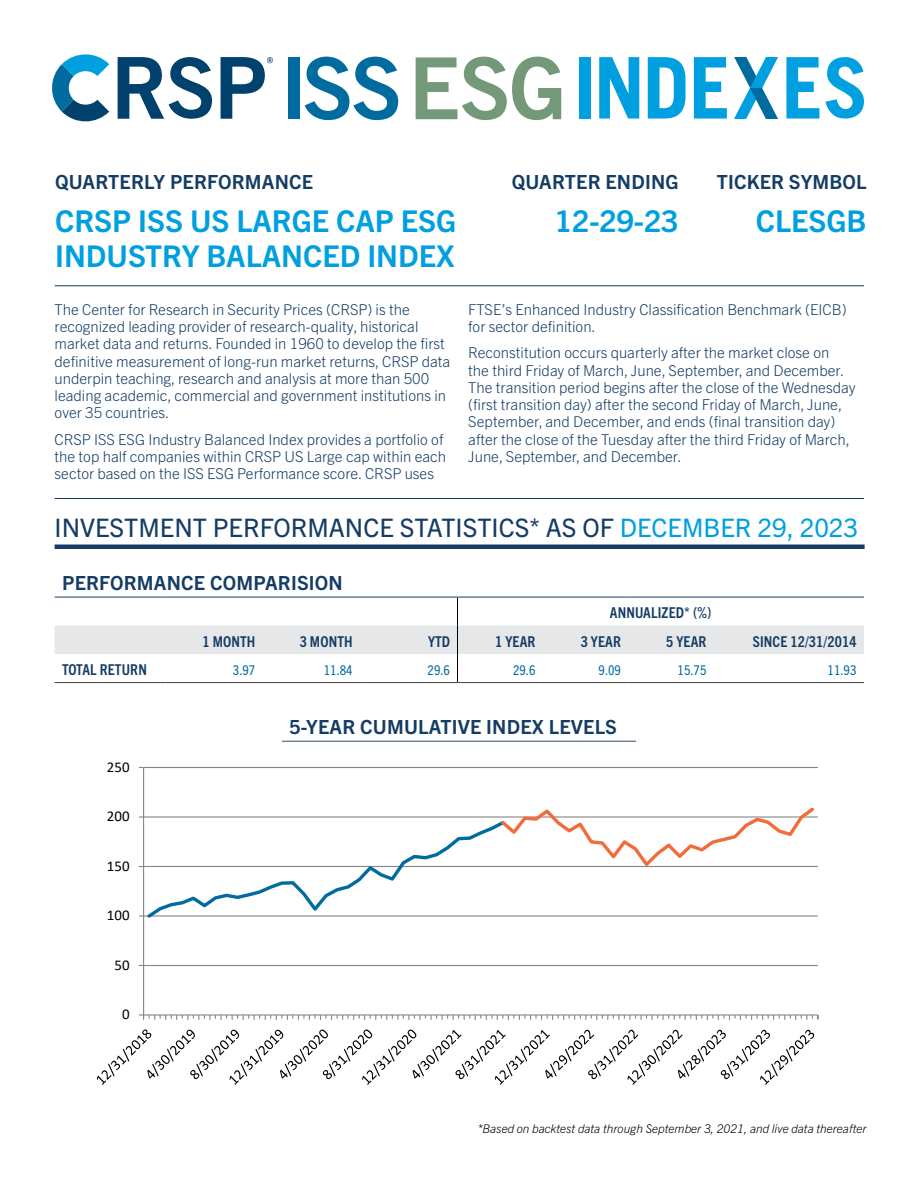
<style>
.page{position:relative;width:918px;height:1188px;background:#fff}
.page>*{position:absolute;margin:0;border:0;box-sizing:border-box;transform-origin:0 0}
.t1{font:700 30px/34.5px "Trade Gothic Next LT Pro";color:#009fdf}
.t2{font:25.5px "Trade Gothic Next LT Pro";color:#143c65}
.t3{font:700 19.5px "Trade Gothic Next LT Pro";letter-spacing:.01em;color:#143c65}
.t4{font:300 15px/17.2px "Trade Gothic Next LT Pro";color:#143c65}
.t5{font:700 condensed 15px "Trade Gothic Next LT Pro";letter-spacing:.01em;color:#143c65}
.t6{font:15px "Calibri";color:#000}
.t7{font:condensed 13.5px "Trade Gothic Next LT Pro";color:#006b9e}
.t8{font:italic 300 12px "Trade Gothic Next LT Pro";color:#000}
.t9{font:700 5.1px "Trade Gothic Next LT Pro";color:#003b65}
.s1{color:#009fdf}
</style>
<div class="page">
<hr style="left:55px;top:285px;width:809px;height:1px;background:#143c65">
<hr style="left:55px;top:498px;width:809px;height:1px;background:#143c65">
<svg style="left:52px;top:54px;width:57px;height:68px"></svg>
<svg style="left:118px;top:57px;width:94px;height:62px"></svg>
<svg style="left:221px;top:57px;width:52px;height:62px"></svg>
<div style="left:579px;top:57px;width:12px;height:62px;background:#009fdf"></div>
<svg style="left:599px;top:57px;width:40px;height:62px"></svg>
<svg style="left:648px;top:57px;width:38px;height:62px"></svg>
<svg style="left:825px;top:57px;width:39px;height:62px"></svg>
<svg style="left:694px;top:57px;width:125px;height:62px"></svg>
<div style="left:288px;top:57px;width:11px;height:62px;background:#006b9e"></div>
<svg style="left:305px;top:57px;width:93px;height:63px"></svg>
<svg style="left:416px;top:57px;width:145px;height:63px"></svg>
<div style="left:55px;top:544px;width:810px;height:5px;background:#143c65"></div>
<hr style="left:55px;top:682px;width:111px;height:1px;background:#414042">
<hr style="left:166px;top:682px;width:97px;height:1px;background:#414042">
<hr style="left:263px;top:682px;width:97px;height:1px;background:#414042">
<hr style="left:360px;top:682px;width:97px;height:1px;background:#414042">
<hr style="left:458px;top:682px;width:85px;height:1px;background:#414042">
<hr style="left:543px;top:682px;width:85px;height:1px;background:#414042">
<hr style="left:628px;top:682px;width:86px;height:1px;background:#414042">
<hr style="left:714px;top:682px;width:150px;height:1px;background:#414042">
<svg style="left:55px;top:597px;width:809px;height:85px"></svg>
<hr style="left:55px;top:597px;width:111px;height:1px;background:#143c65">
<hr style="left:166px;top:597px;width:97px;height:1px;background:#143c65">
<hr style="left:263px;top:597px;width:97px;height:1px;background:#143c65">
<hr style="left:360px;top:597px;width:97px;height:1px;background:#143c65">
<hr style="left:458px;top:597px;width:85px;height:1px;background:#143c65">
<hr style="left:543px;top:597px;width:85px;height:1px;background:#143c65">
<hr style="left:628px;top:597px;width:86px;height:1px;background:#143c65">
<hr style="left:714px;top:597px;width:150px;height:1px;background:#143c65">
<hr style="left:282px;top:741px;width:354px;height:1px;background:#2d486f">
<hr style="left:144px;top:965px;width:674px;height:1px;background:#868686">
<hr style="left:144px;top:915px;width:674px;height:2px;background:#868686">
<hr style="left:144px;top:866px;width:674px;height:1px;background:#868686">
<hr style="left:144px;top:816px;width:674px;height:2px;background:#868686">
<hr style="left:144px;top:767px;width:674px;height:1px;background:#868686">
<hr style="left:143px;top:767px;width:1px;height:248px;background:#868686">
<svg style="left:139px;top:1014px;width:679px;height:6px"></svg>
<svg style="left:139px;top:805px;width:678px;height:116px"></svg>
<svg style="left:97px;top:1029px;width:717px;height:56px"></svg>
<p class="t9" style="left:268px;top:57px;width:5px">R</p>
<h3 class="t3" style="left:55px;top:168px;width:260px">QUARTERLY PERFORMANCE</h3>
<h1 class="t1" style="left:55px;top:202px;width:403px">CRSP ISS US LARGE CAP ESG<br>INDUSTRY BALANCED INDEX</h1>
<h3 class="t3" style="left:512px;top:168px;width:168px">QUARTER ENDING</h3>
<h1 class="t1" style="left:555px;top:202px;width:125px">12-29-23</h1>
<h3 class="t3" style="left:717px;top:168px;width:151px">TICKER SYMBOL</h3>
<h1 class="t1" style="left:756px;top:202px;width:112px">CLESGB</h1>
<p class="t4" style="left:55px;top:300px;width:397px">The Center for Research in Security Prices (CRSP) is the recognized leading provider of research-quality, historical market data and returns. Founded in 1960 to develop the first definitive measurement of long-run market returns, CRSP data underpin teaching, research and analysis at more than 500 leading academic, commercial and government institutions in over 35 countries.</p>
<p class="t4" style="left:55px;top:430px;width:393px">CRSP ISS ESG Industry Balanced Index provides a portfolio of the top half companies within CRSP US Large cap within each sector based on the ISS ESG Performance score. CRSP uses</p>
<p class="t4" style="left:468px;top:300px;width:380px">FTSE’s Enhanced Industry Classification Benchmark (EICB) for sector definition.</p>
<p class="t4" style="left:468px;top:343px;width:389px">Reconstitution occurs quarterly after the market close on<br>the third Friday of March, June, September, and December.<br>The transition period begins after the close of the Wednesday (first transition day) after the second Friday of March, June, September, and December, and ends (final transition day) after the close of the Tuesday after the third Friday of March, June, September, and December.</p>
<h2 class="t2" style="left:55px;top:510px;width:805px">INVESTMENT PERFORMANCE STATISTICS* AS OF <span class="s1">DECEMBER 29, 2023</span></h2>
<h3 class="t3" style="left:62px;top:569px;width:282px">PERFORMANCE COMPARISION</h3>
<p class="t5" style="left:610px;top:602px;width:103px">ANNUALIZED* (%)</p>
<p class="t5" style="left:202px;top:631px;width:54px">1 MONTH</p>
<p class="t5" style="left:300px;top:631px;width:54px">3 MONTH</p>
<p class="t5" style="left:428px;top:631px;width:23px">YTD</p>
<p class="t5" style="left:495px;top:631px;width:42px">1 YEAR</p>
<p class="t5" style="left:581px;top:631px;width:42px">3 YEAR</p>
<p class="t5" style="left:666px;top:631px;width:42px">5 YEAR</p>
<p class="t5" style="left:753px;top:631px;width:105px">SINCE 12/31/2014</p>
<p class="t5" style="left:62px;top:659px;width:86px">TOTAL RETURN</p>
<p class="t7" style="left:233px;top:661px;width:24px">3.97</p>
<p class="t7" style="left:324px;top:661px;width:30px">11.84</p>
<p class="t7" style="left:428px;top:661px;width:24px">29.6</p>
<p class="t7" style="left:513px;top:661px;width:24px">29.6</p>
<p class="t7" style="left:599px;top:661px;width:24px">9.09</p>
<p class="t7" style="left:678px;top:661px;width:30px">15.75</p>
<p class="t7" style="left:828px;top:661px;width:30px">11.93</p>
<p class="t6" style="left:107px;top:756px;width:24px">250</p>
<p class="t6" style="left:107px;top:806px;width:24px">200</p>
<p class="t6" style="left:107px;top:855px;width:24px">150</p>
<p class="t6" style="left:107px;top:905px;width:24px">100</p>
<p class="t6" style="left:115px;top:954px;width:17px">50</p>
<p class="t6" style="left:122px;top:1004px;width:9px">0</p>
<h3 class="t3" style="left:290px;top:713px;width:329px">5-YEAR CUMULATIVE INDEX LEVELS</h3>
<p class="t8" style="left:478px;top:1120px;width:390px">*Based on backtest data through September 3, 2021, and live data thereafter</p>
</div>
